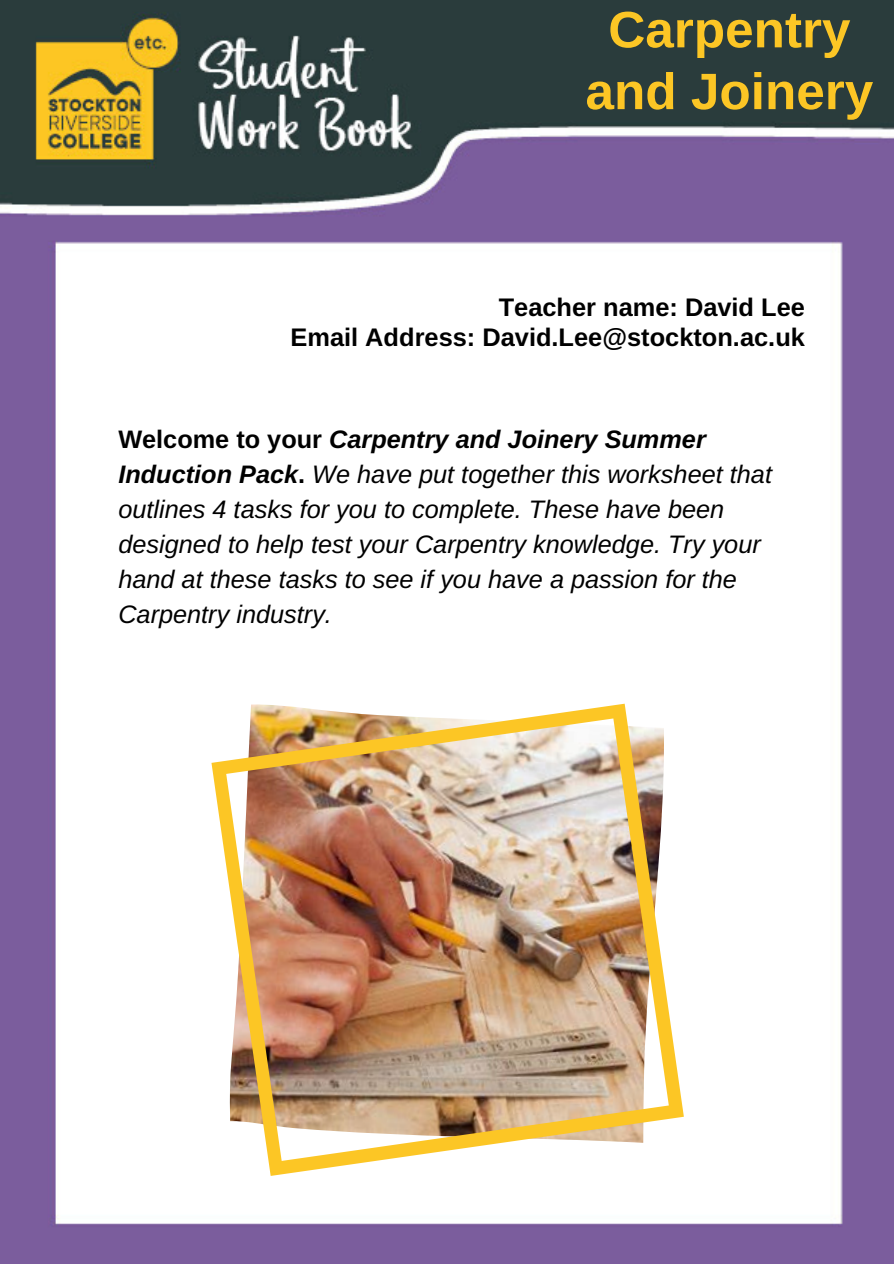
<style>
.page{position:relative;width:894px;height:1264px;background:#fff}
.page>*{position:absolute;margin:0;border:0;box-sizing:border-box;transform-origin:0 0}
.t1{font:700 51.3px/61.8px "Arimo";color:#fcc625;text-align:center}
.t2{font:italic 25.35px/35px "Arimo";color:#000}
.t3{font:700 25.35px/29.7px "Arimo";color:#000;text-align:right}
.s1{font-weight:700;font-style:normal}
.s2{font-weight:700}
</style>
<div class="page">
<img style="left:1px;top:0;width:892px;height:1263px">
<img style="left:211px;top:703px;width:472px;height:472px">
<h1 class="t1" style="left:585px;top:-1px;width:289px">Carpentry and Joinery</h1>
<p class="t3" style="left:290px;top:293px;width:516px">Teacher name: David Lee<br>Email Address: David.Lee@stockton.ac.uk</p>
<p class="t2" style="left:118px;top:422px;width:655px"><span class="s1">Welcome to your</span> <span class="s2">Carpentry and Joinery Summer Induction Pack</span><span class="s1">.</span> We have put together this worksheet that outlines 4 tasks for you to complete. These have been designed to help test your Carpentry knowledge. Try your hand at these tasks to see if you have a passion for the Carpentry industry.</p>
</div>
